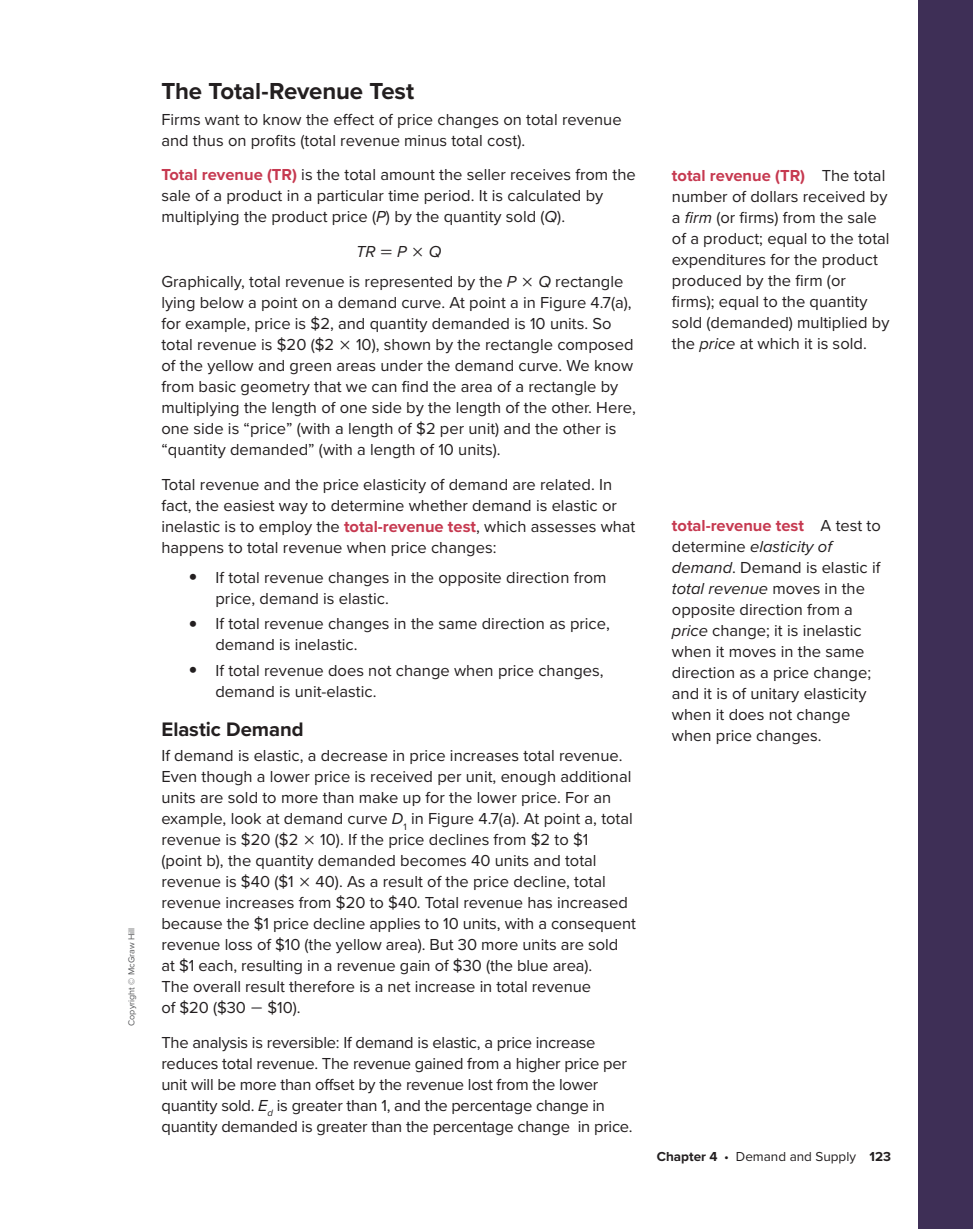
<style>
.page{position:relative;width:973px;height:1230px;background:#fff}
.page>*{position:absolute;margin:0;border:0;box-sizing:border-box;transform-origin:0 0}
.t1{font:700 24px "Proxima Nova";letter-spacing:-.005em;color:#231f20}
.t2{font:700 20.25px "Proxima Nova";letter-spacing:-.005em;color:#231f20}
.t3{font:16.5px/21px "Proxima Nova";color:#231f20}
.t4{font:13.5px "Proxima Nova";color:#231f20}
.t5{font:9px "Proxima Nova";color:#57585a}
.s1{font-weight:700;color:#c63950}
.s2{font-style:italic}
.s3{font-family:"Uni Math 2"}
.s4{font-weight:700;font-size:25.5px}
.s5{font-weight:700}
</style>
<div class="page">
<div style="left:917px;top:0;width:54px;height:1228px;background:#3e2f56"></div>
<p class="t5" style="left:125px;top:1025px;width:100px;rotate:-90deg">Copyright © McGraw Hill</p>
<h1 class="t1" style="left:161px;top:77px;width:254px">The Total-Revenue Test</h1>
<p class="t3" style="left:161px;top:108px;width:461px">Firms want to know the effect of price changes on total revenue and thus on profits (total revenue minus total cost).</p>
<p class="t3" style="left:161px;top:164px;width:475px"><span class="s1">Total revenue (TR)</span> is the total amount the seller receives from the sale of a product in a particular time period. It is calculated by multiplying the product price (<span class="s2">P</span>) by the quantity sold (<span class="s2">Q</span>).</p>
<p class="t3" style="left:161px;top:236px;width:463px;line-height:30px;text-indent:194px"><span class="s2">TR</span><span class="s3">=</span><span class="s2">P</span><span class="s3">×</span><span class="s2">Q<br></span>Graphically, total revenue is represented by the <span class="s2">P</span> <span class="s3">×</span> <span class="s2">Q</span> rectangle</p>
<p class="t3" style="left:161px;top:291px;width:475px">lying below a point on a demand curve. At point a in Figure 4.7(a), for example, price is $2, and quantity demanded is 10 units. So total revenue is $20 ($2 <span class="s3">×</span> 10), shown by the rectangle composed of the yellow and green areas under the demand curve. We know from basic geometry that we can find the area of a rectangle by multiplying the length of one side by the length of the other. Here, one side is “price” (with a length of $2 per unit) and the other is “quantity demanded” (with a length of 10 units).</p>
<p class="t3" style="left:161px;top:473px;width:475px">Total revenue and the price elasticity of demand are related. In fact, the easiest way to determine whether demand is elastic or inelastic is to employ the <span class="s1">total-revenue test</span>, which assesses what happens to total revenue when price changes:</p>
<p class="t3" style="left:215px;top:566px;width:392px;text-indent:-27px"><span class="s4">•</span> If total revenue changes in the opposite direction from price, demand is elastic.</p>
<p class="t3" style="left:215px;top:612px;width:395px;text-indent:-27px"><span class="s4">•</span> If total revenue changes in the same direction as price, demand is inelastic.</p>
<p class="t3" style="left:215px;top:659px;width:389px;text-indent:-27px"><span class="s4">•</span> If total revenue does not change when price changes, demand is unit-elastic.</p>
<p class="t2" style="left:161px;top:716px;width:144px">Elastic Demand</p>
<p class="t3" style="left:161px;top:744px;width:475px">If demand is elastic, a decrease in price increases total revenue.<br>Even though a lower price is received per unit, enough additional units are sold to more than make up for the lower price. For an example, look at demand curve <span class="s2">D</span><sub>1</sub> in Figure 4.7(a). At point a, total revenue is $20 ($2 <span class="s3">×</span> 10). If the price declines from $2 to $1<br>(point b), the quantity demanded becomes 40 units and total revenue is $40 ($1 <span class="s3">×</span> 40). As a result of the price decline, total revenue increases from $20 to $40. Total revenue has increased because the $1 price decline applies to 10 units, with a consequent revenue loss of $10 (the yellow area). But 30 more units are sold at $1 each, resulting in a revenue gain of $30 (the blue area).<br>The overall result therefore is a net increase in total revenue<br>of $20 ($30 <span class="s3">−</span> $10).</p>
<p class="t3" style="left:161px;top:1031px;width:472px">The analysis is reversible: If demand is elastic, a price increase reduces total revenue. The revenue gained from a higher price per unit will be more than offset by the revenue lost from the lower quantity sold. <span class="s2">E</span><sub>d</sub> is greater than 1, and the percentage change in quantity demanded is greater than the percentage change in price.</p>
<p class="t3" style="left:671px;top:164px;width:219px"><span class="s1">total revenue (TR)</span> The total number of dollars received by a <span class="s2">firm</span> (or firms) from the sale of a product; equal to the total expenditures for the product produced by the firm (or firms); equal to the quantity sold (demanded) multiplied by the <span class="s2">price</span> at which it is sold.</p>
<p class="t3" style="left:671px;top:514px;width:210px"><span class="s1">total-revenue test</span> A test to determine <span class="s2">elasticity of demand</span>. Demand is elastic if <span class="s2">total revenue</span> moves in the opposite direction from a <span class="s2">price</span> change; it is inelastic when it moves in the same direction as a price change; and it is of unitary elasticity when it does not change when price changes.</p>
<p class="t4" style="left:656px;top:1146px;width:236px"><span class="s5">Chapter 4</span> • Demand and Supply <span class="s5">123</span></p>
</div>
